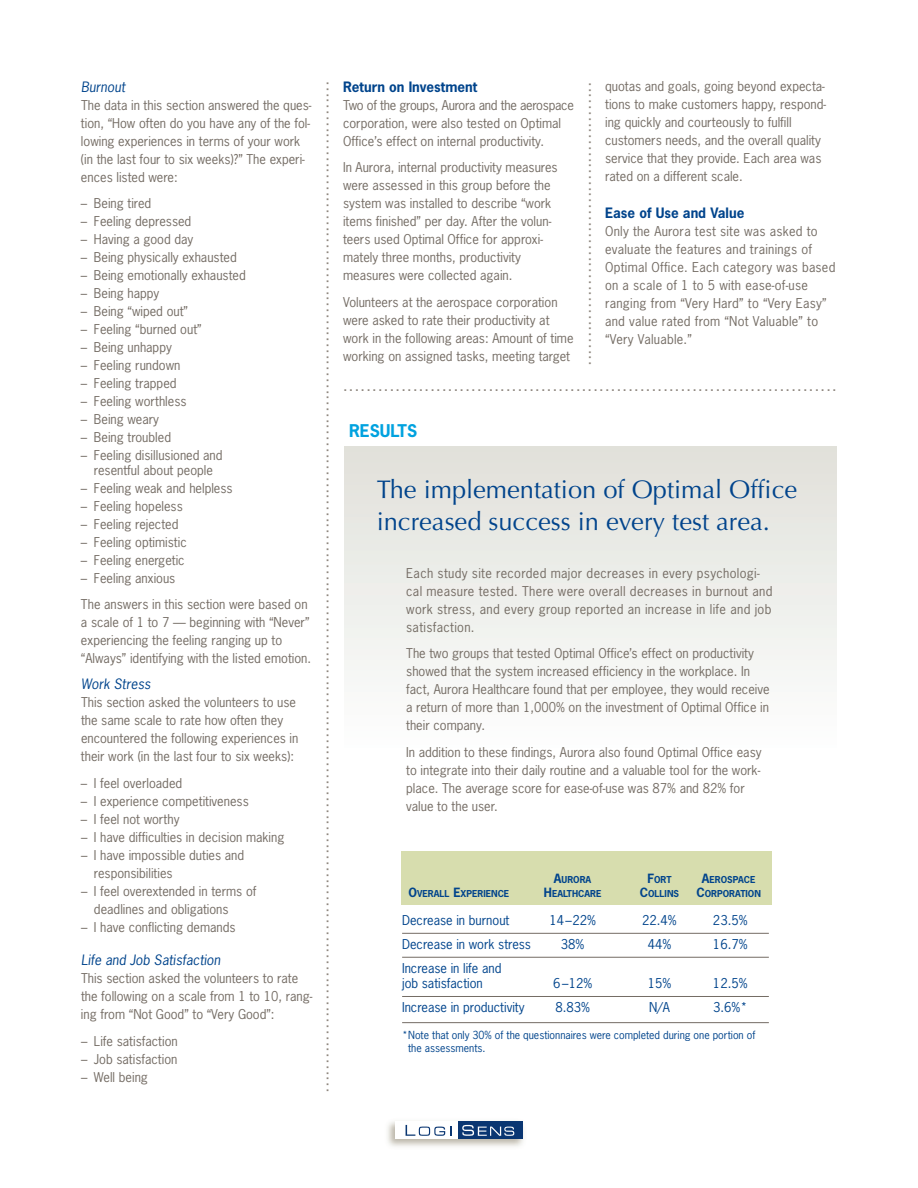
<style>
.page{position:relative;width:918px;height:1188px;background:#fff}
.page>*{position:absolute;margin:0;border:0;box-sizing:border-box;transform-origin:0 0}
.t1{font:25.5px/31.8px "Optima";color:#01448c}
.t2{font:16.5px "Helvetica";color:#8f877f}
.t3{font:700 16.5px "News Gothic";color:#00a2df}
.t4{font:italic 13.5px "News Gothic";letter-spacing:.005em;color:#01448c}
.t5{font:700 13.5px "News Gothic";color:#01448c}
.t6{font:12.75px/18px "News Gothic";color:#746c64}
.t7{font:12.75px/18px "News Gothic";letter-spacing:.02em;color:#746c64}
.t8{font:12.75px/18px "News Gothic";letter-spacing:.025em;color:#746c64}
.t9{font:12.75px/15.3px "News Gothic";color:#01448c}
.t10{font:10.5px/13.5px "News Gothic";color:#01448c}
.t11{font:700 9px "News Gothic";color:#01448c}
.s1{font-size:12px}
</style>
<div class="page">
<img style="left:387px;top:1121px;width:137px;height:26px">
<div style="left:397px;top:1122px;width:126px;height:17px;background:#fff"></div>
<div style="left:458px;top:1122px;width:65px;height:17px;background:#0a3672"></div>
<svg style="left:406px;top:1125px;width:45px;height:11px"></svg>
<svg style="left:462px;top:1125px;width:52px;height:11px"></svg>
<div style="left:344px;top:446px;width:493px;height:303px;background:linear-gradient(to bottom,#e0e0da,#fdfefe)"></div>
<div style="left:401px;top:851px;width:370px;height:54px;background:#d7ddae"></div>
<hr style="left:402px;top:933px;width:367px;height:1px;background:#746c64">
<hr style="left:402px;top:957px;width:367px;height:1px;background:#746c64">
<hr style="left:402px;top:996px;width:367px;height:1px;background:#746c64">
<hr style="left:402px;top:1022px;width:367px;height:1px;background:#746c64">
<p class="t4" style="left:81px;top:79px;width:46px">Burnout</p>
<p class="t6" style="left:81px;top:96px;width:232px">The data in this section answered the ques&shy;tion, “How often do you have any of the fol&shy;lowing experiences in terms of your work (in the last four to six weeks)?” The experi&shy;ences listed were:</p>
<p class="t6" style="left:81px;top:195px;width:72px">– Being tired</p>
<p class="t6" style="left:81px;top:213px;width:112px">– Feeling depressed</p>
<p class="t6" style="left:81px;top:231px;width:114px">– Having a good day</p>
<p class="t6" style="left:81px;top:249px;width:157px">– Being physically exhausted</p>
<p class="t6" style="left:81px;top:267px;width:166px">– Being emotionally exhausted</p>
<p class="t6" style="left:81px;top:285px;width:80px">– Being happy</p>
<p class="t6" style="left:81px;top:303px;width:109px">– Being “wiped out”</p>
<p class="t6" style="left:81px;top:321px;width:122px">– Feeling “burned out”</p>
<p class="t6" style="left:81px;top:339px;width:92px">– Being unhappy</p>
<p class="t6" style="left:81px;top:357px;width:101px">– Feeling rundown</p>
<p class="t6" style="left:81px;top:375px;width:97px">– Feeling trapped</p>
<p class="t6" style="left:81px;top:393px;width:107px">– Feeling worthless</p>
<p class="t6" style="left:81px;top:411px;width:80px">– Being weary</p>
<p class="t6" style="left:81px;top:429px;width:92px">– Being troubled</p>
<p class="t6" style="left:81px;top:448px;width:143px;line-height:14.5px;text-align:center">– Feeling disillusioned and resentful about people</p>
<p class="t6" style="left:81px;top:479px;width:153px">– Feeling weak and helpless</p>
<p class="t6" style="left:81px;top:497px;width:103px">– Feeling hopeless</p>
<p class="t6" style="left:81px;top:515px;width:99px">– Feeling rejected</p>
<p class="t6" style="left:81px;top:533px;width:107px">– Feeling optimistic</p>
<p class="t6" style="left:81px;top:551px;width:105px">– Feeling energetic</p>
<p class="t6" style="left:81px;top:565px;width:228px;line-height:26.7px">– Feeling anxious<br>The answers in this section were based on</p>
<p class="t6" style="left:81px;top:614px;width:232px">a scale of 1 to 7 — beginning with “Never” experiencing the feeling ranging up to “Always” identifying with the listed emotion.</p>
<p class="t4" style="left:81px;top:677px;width:71px">Work Stress</p>
<p class="t6" style="left:81px;top:694px;width:219px">This section asked the volunteers to use the same scale to rate how often they encountered the following experiences in their work (in the last four to six weeks):</p>
<p class="t6" style="left:81px;top:774px;width:103px">– I feel overloaded</p>
<p class="t6" style="left:81px;top:792px;width:169px">– I experience competitiveness</p>
<p class="t6" style="left:81px;top:810px;width:100px">– I feel not worthy</p>
<p class="t6" style="left:81px;top:828px;width:205px">– I have difficulties in decision making</p>
<p class="t6" style="left:94px;top:846px;width:152px;text-indent:-13px">– I have impossible duties and responsibilities</p>
<p class="t6" style="left:94px;top:882px;width:164px;text-indent:-13px">– I feel overextended in terms of deadlines and obligations</p>
<p class="t6" style="left:81px;top:918px;width:156px">– I have conflicting demands</p>
<p class="t4" style="left:81px;top:952px;width:141px">Life and Job Satisfaction</p>
<p class="t6" style="left:81px;top:970px;width:233px">This section asked the volunteers to rate the following on a scale from 1 to 10, rang&shy;ing from “Not Good” to “Very Good”:</p>
<p class="t6" style="left:81px;top:1032px;width:98px">– Life satisfaction</p>
<p class="t6" style="left:81px;top:1050px;width:98px">– Job satisfaction</p>
<p class="t6" style="left:81px;top:1068px;width:68px">– Well being</p>
<p class="t2" style="left:342px;top:81px;width:1013px;rotate:90deg">..............................................................................................................................................................................</p>
<p class="t5" style="left:343px;top:79px;width:136px">Return on Investment</p>
<p class="t6" style="left:343px;top:96px;width:232px">Two of the groups, Aurora and the aerospace corporation, were also tested on Optimal<br>Office’s effect on internal productivity.</p>
<p class="t6" style="left:343px;top:159px;width:216px">In Aurora, internal productivity measures were assessed in this group before the system was installed to describe “work items finished” per day. After the volun&shy;teers used Optimal Office for approxi&shy;mately three months, productivity measures were collected again.</p>
<p class="t6" style="left:343px;top:293px;width:232px">Volunteers at the aerospace corporation were asked to rate their productivity at work in the following areas: Amount of time working on assigned tasks, meeting target</p>
<p class="t2" style="left:604px;top:82px;width:286px;rotate:90deg">.................................................</p>
<p class="t6" style="left:605px;top:78px;width:223px">quotas and goals, going beyond expecta&shy;tions to make customers happy, respond&shy;ing quickly and courteously to fulfill customers needs, and the overall quality service that they provide. Each area was rated on a different scale.</p>
<p class="t5" style="left:605px;top:205px;width:141px">Ease of Use and Value</p>
<p class="t7" style="left:605px;top:222px;width:232px">Only the Aurora test site was asked to evaluate the features and trainings of Optimal Office. Each category was based on a scale of 1 to 5 with ease-of-use ranging from “Very Hard” to “Very Easy” and value rated from “Not Valuable” to “Very Valuable.”</p>
<p class="t2" style="left:343px;top:376px;width:495px">.....................................................................................</p>
<p class="t3" style="left:349px;top:422px;width:70px">RESULTS</p>
<h1 class="t1" style="left:377px;top:476px;width:422px">The implementation of Optimal Office increased success in every test area.</h1>
<p class="t8" style="left:406px;top:564px;width:368px">Each study site recorded major decreases in every psychologi&shy;cal measure tested. There were overall decreases in burnout and work stress, and every group reported an increase in life and job satisfaction.</p>
<p class="t6" style="left:406px;top:645px;width:365px">The two groups that tested Optimal Office’s effect on productivity showed that the system increased efficiency in the workplace. In fact, Aurora Healthcare found that per employee, they would receive a return of more than 1,000% on the investment of Optimal Office in their company.</p>
<p class="t6" style="left:406px;top:744px;width:357px">In addition to these findings, Aurora also found Optimal Office easy to integrate into their daily routine and a valuable tool for the work&shy;place. The average score for ease-of-use was 87% and 82% for value to the user.</p>
<p class="t11" style="left:554px;top:874px;width:39px"><span class="s1">A</span>URORA</p>
<p class="t11" style="left:647px;top:874px;width:26px"><span class="s1">F</span>ORT</p>
<p class="t11" style="left:702px;top:874px;width:55px"><span class="s1">A</span>EROSPACE</p>
<p class="t11" style="left:409px;top:889px;width:102px"><span class="s1">O</span>VERALL <span class="s1">E</span>XPERIENCE</p>
<p class="t11" style="left:544px;top:889px;width:59px"><span class="s1">H</span>EALTHCARE</p>
<p class="t11" style="left:640px;top:889px;width:41px"><span class="s1">C</span>OLLINS</p>
<p class="t11" style="left:696px;top:889px;width:66px"><span class="s1">C</span>ORPORATION</p>
<p class="t9" style="left:402px;top:913px;width:109px">Decrease in burnout</p>
<p class="t9" style="left:549px;top:913px;width:48px">14–22%</p>
<p class="t9" style="left:642px;top:913px;width:36px">22.4%</p>
<p class="t9" style="left:713px;top:913px;width:36px">23.5%</p>
<p class="t9" style="left:402px;top:937px;width:130px">Decrease in work stress</p>
<p class="t9" style="left:561px;top:937px;width:25px">38%</p>
<p class="t9" style="left:648px;top:937px;width:25px">44%</p>
<p class="t9" style="left:713px;top:937px;width:36px">16.7%</p>
<p class="t9" style="left:402px;top:961px;width:101px">Increase in life and job satisfaction</p>
<p class="t9" style="left:553px;top:976px;width:41px">6–12%</p>
<p class="t9" style="left:648px;top:976px;width:25px">15%</p>
<p class="t9" style="left:713px;top:976px;width:36px">12.5%</p>
<p class="t9" style="left:402px;top:1000px;width:124px">Increase in productivity</p>
<p class="t9" style="left:555px;top:1000px;width:36px">8.83%</p>
<p class="t9" style="left:649px;top:1000px;width:22px">N/A</p>
<p class="t9" style="left:713px;top:1000px;width:36px">3.6%*</p>
<p class="t10" style="left:408px;top:1028px;width:349px;text-indent:-6px">*Note that only 30% of the questionnaires were completed during one portion of the assessments.</p>
</div>
